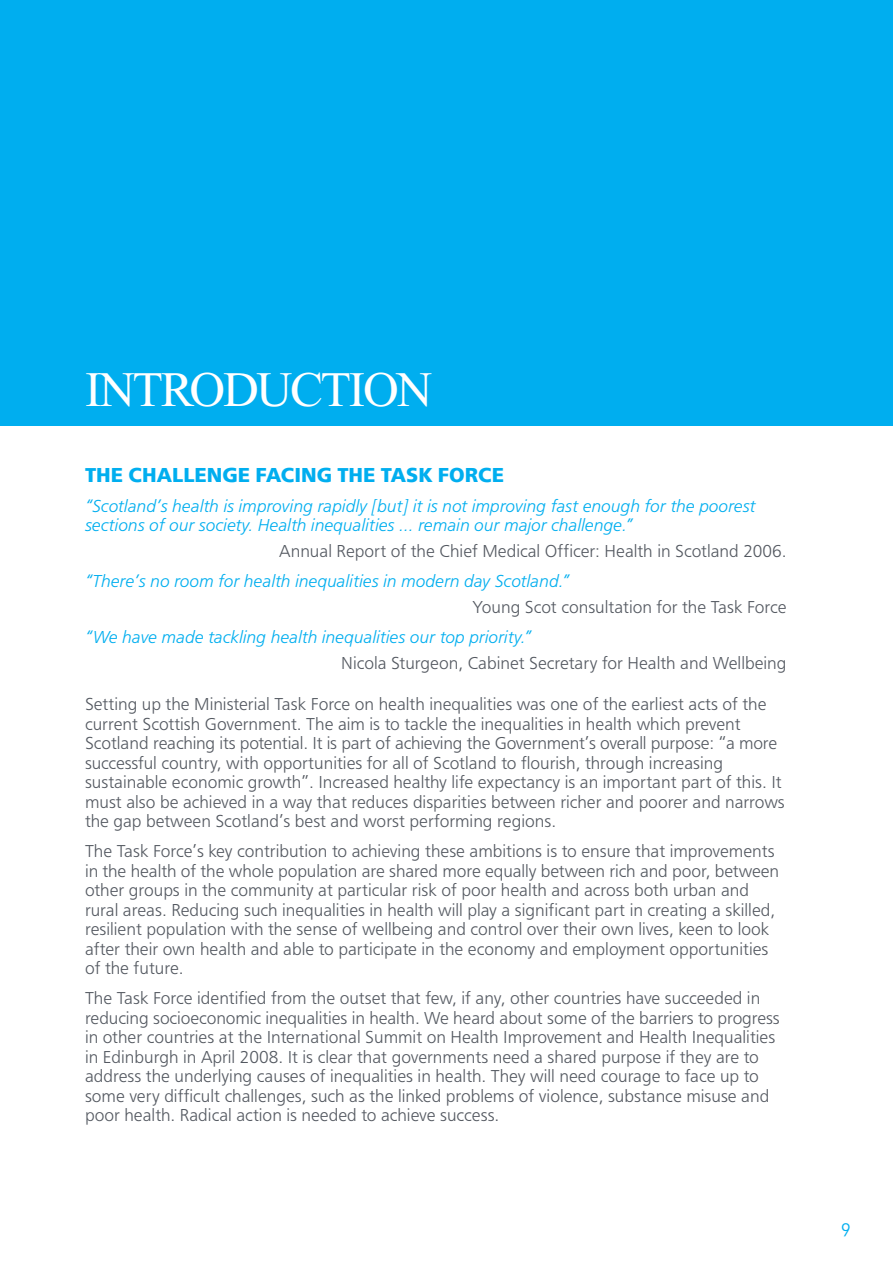
<style>
.page{position:relative;width:893px;height:1263px;background:#fff}
.page>*{position:absolute;margin:0;border:0;box-sizing:border-box;transform-origin:0 0}
.t1{font:49.5px "Times New Roman";letter-spacing:-.045em;color:#fff}
.t2{font:700 21px "Frutus T";color:#00aeef}
.t3{font:300 18px/19.5px "Frutus T";color:#535860}
.t4{font:italic 300 18px/19.5px "Frutus T";color:#00aeef}
.t5{font:18px "FFDIN Regular Alternate";color:#00aeef}
</style>
<div class="page">
<div style="left:0;top:0;width:893px;height:425px;background:#00aeef"></div>
<h1 class="t1" style="left:85px;top:372px;width:349px">INTRODUCTION</h1>
<p class="t2" style="left:85px;top:462px;width:421px">THE CHALLENGE FACING THE TASK FORCE</p>
<p class="t4" style="left:85px;top:496px;width:672px">“Scotland’s health is improving rapidly [but] it is not improving fast enough for the poorest sections of our society. Health inequalities … remain our major challenge.”</p>
<p class="t3" style="left:279px;top:541px;width:509px">Annual Report of the Chief Medical Officer: Health in Scotland 2006.</p>
<p class="t4" style="left:85px;top:571px;width:486px">“There’s no room for health inequalities in modern day Scotland.”</p>
<p class="t3" style="left:473px;top:597px;width:316px">Young Scot consultation for the Task Force</p>
<p class="t4" style="left:85px;top:627px;width:448px">“We have made tackling health inequalities our top priority.”</p>
<p class="t3" style="left:341px;top:653px;width:447px">Nicola Sturgeon, Cabinet Secretary for Health and Wellbeing</p>
<p class="t3" style="left:85px;top:694px;width:701px">Setting up the Ministerial Task Force on health inequalities was one of the earliest acts of the current Scottish Government. The aim is to tackle the inequalities in health which prevent Scotland reaching its potential. It is part of achieving the Government’s overall purpose: “a more successful country, with opportunities for all of Scotland to flourish, through increasing sustainable economic growth”. Increased healthy life expectancy is an important part of this. It must also be achieved in a way that reduces disparities between richer and poorer and narrows the gap between Scotland’s best and worst performing regions.</p>
<p class="t3" style="left:85px;top:841px;width:696px">The Task Force’s key contribution to achieving these ambitions is to ensure that improvements in the health of the whole population are shared more equally between rich and poor, between other groups in the community at particular risk of poor health and across both urban and rural areas. Reducing such inequalities in health will play a significant part in creating a skilled, resilient population with the sense of wellbeing and control over their own lives, keen to look after their own health and able to participate in the economy and employment opportunities of the future.</p>
<p class="t3" style="left:85px;top:988px;width:696px">The Task Force identified from the outset that few, if any, other countries have succeeded in reducing socioeconomic inequalities in health. We heard about some of the barriers to progress in other countries at the International Summit on Health Improvement and Health Inequalities in Edinburgh in April 2008. It is clear that governments need a shared purpose if they are to address the underlying causes of inequalities in health. They will need courage to face up to some very difficult challenges, such as the linked problems of violence, substance misuse and poor health. Radical action is needed to achieve success.</p>
<p class="t5" style="left:841px;top:1221px;width:11px">9</p>
</div>
